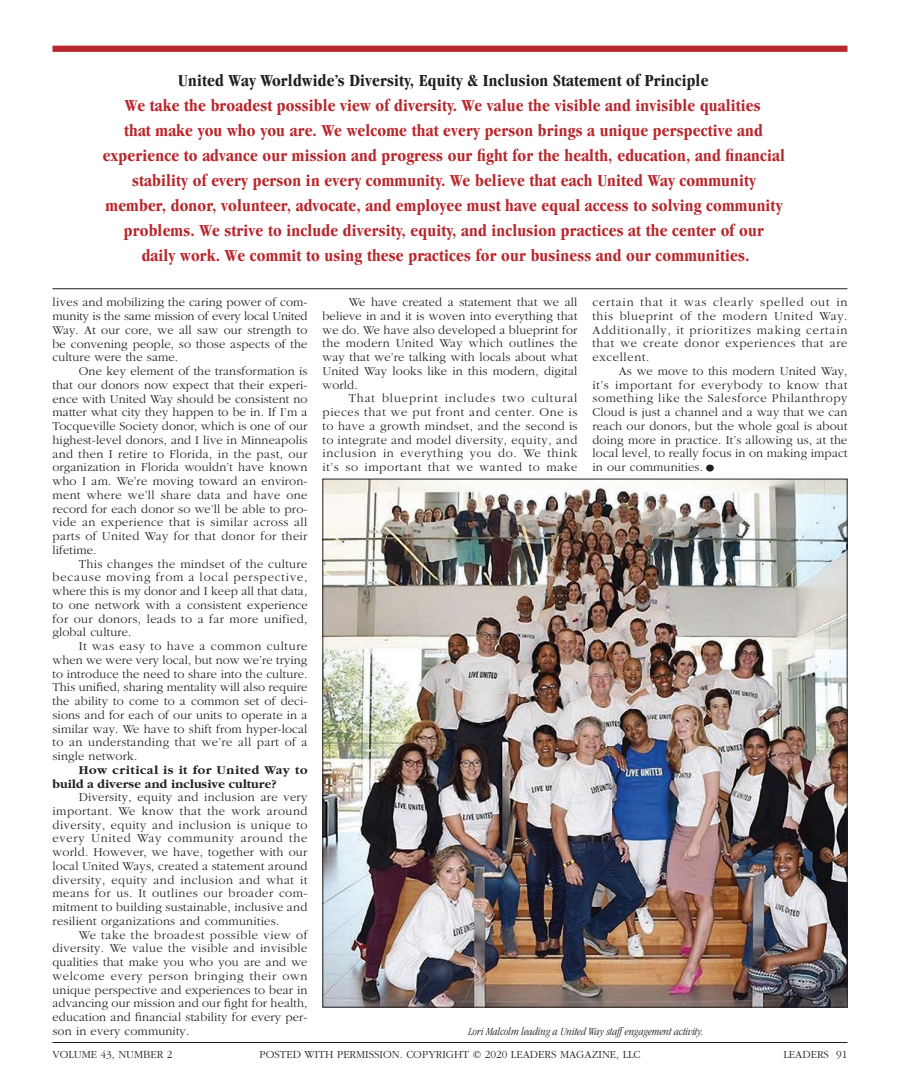
<style>
.page{position:relative;width:900px;height:1080px;background:#fff}
.page>*{position:absolute;margin:0;border:0;box-sizing:border-box;transform-origin:0 0}
.t1{font:700 condensed 17.5px/25px "Garamond";letter-spacing:.01em;color:#b7282e;text-align:center}
.t2{font:700 condensed 17.5px "Garamond";letter-spacing:.01em;color:#231f20}
.t3{font:300 12.5px/13.8px "Garamond";letter-spacing:.015em;color:#231f20;text-align:justify}
.t4{font:700 12.5px/13.8px "Garamond";letter-spacing:.01em;color:#231f20}
.t5{font:300 11.25px "Garamond";color:#231f20}
.t6{font:italic 300 condensed 11.25px "Garamond";color:#231f20}
.s1{font-size:22.5px}
</style>
<div class="page">
<div style="left:52px;top:46px;width:796px;height:6px;background:#b7282e"></div>
<hr style="left:52px;top:288px;width:796px;height:1px;background:#231f20">
<img style="left:324px;top:481px;width:522px;height:525px">
<hr style="left:52px;top:1042px;width:796px;height:1px;background:#231f20">
<h1 class="t2" style="left:178px;top:71px;width:532px">United Way Worldwide’s Diversity, Equity &amp; Inclusion Statement of Principle</h1>
<p class="t1" style="left:103px;top:93px;width:684px">We take the broadest possible view of diversity. We value the visible and invisible qualities<br>that make you who you are. We welcome that every person brings a unique perspective and experience to advance our mission and progress our fight for the health, education, and financial stability of every person in every community. We believe that each United Way community member, donor, volunteer, advocate, and employee must have equal access to solving community problems. We strive to include diversity, equity, and inclusion practices at the center of our<br>daily work. We commit to using these practices for our business and our communities.</p>
<p class="t3" style="left:52px;top:296px;width:257px">lives and mobilizing the caring power of com&shy;munity is the same mission of every local United Way. At our core, we all saw our strength to be convening people, so those aspects of the culture were the same.</p>
<p class="t3" style="left:52px;top:364px;width:257px;text-indent:26px">One key element of the transformation is that our donors now expect that their experi&shy;ence with United Way should be consistent no matter what city they happen to be in. If I’m a Tocqueville Society donor, which is one of our highest-level donors, and I live in Minneapolis and then I retire to Florida, in the past, our organization in Florida wouldn’t have known who I am. We’re moving toward an environ&shy;ment where we’ll share data and have one record for each donor so we’ll be able to pro&shy;vide an experience that is similar across all parts of United Way for that donor for their lifetime.</p>
<p class="t3" style="left:52px;top:557px;width:257px;text-indent:26px">This changes the mindset of the culture because moving from a local perspective, where this is my donor and I keep all that data, to one network with a consistent experience for our donors, leads to a far more unified, global culture.</p>
<p class="t3" style="left:52px;top:639px;width:257px;text-indent:26px">It was easy to have a common culture when we were very local, but now we’re trying to introduce the need to share into the culture.<br>This unified, sharing mentality will also require the ability to come to a common set of deci&shy;sions and for each of our units to operate in a similar way. We have to shift from hyper-local to an understanding that we’re all part of a single network.</p>
<p class="t4" style="left:52px;top:763px;width:257px;text-indent:26px">How critical is it for United Way to build a diverse and inclusive culture?</p>
<p class="t3" style="left:52px;top:791px;width:257px;text-indent:26px">Diversity, equity and inclusion are very important. We know that the work around diversity, equity and inclusion is unique to every United Way community around the world. However, we have, together with our local United Ways, created a statement around diversity, equity and inclusion and what it means for us. It outlines our broader com&shy;mitment to building sustainable, inclusive and resilient organizations and communities.</p>
<p class="t3" style="left:52px;top:928px;width:257px;text-indent:26px">We take the broadest possible view of diversity. We value the visible and invisible qualities that make you who you are and we welcome every person bringing their own unique perspective and experiences to bear in advancing our mission and our fight for health, education and financial stability for every per&shy;son in every community.</p>
<p class="t3" style="left:322px;top:296px;width:257px;text-indent:26px">We have created a statement that we all believe in and it is woven into everything that we do. We have also developed a blueprint for the modern United Way which outlines the way that we’re talking with locals about what United Way looks like in this modern, digital world.</p>
<p class="t3" style="left:322px;top:392px;width:257px;text-indent:26px">That blueprint includes two cultural pieces that we put front and center. One is to have a growth mindset, and the second is to integrate and model diversity, equity, and inclusion in everything you do. We think it’s so important that we wanted to make</p>
<p class="t3" style="left:592px;top:296px;width:257px">certain that it was clearly spelled out in this blueprint of the modern United Way.<br>Additionally, it prioritizes making certain that we create donor experiences that are excellent.</p>
<p class="t3" style="left:592px;top:364px;width:257px;text-indent:26px">As we move to this modern United Way, it’s important for everybody to know that something like the Salesforce Philanthropy Cloud is just a channel and a way that we can reach our donors, but the whole goal is about doing more in practice. It’s allowing us, at the local level, to really focus in on making impact in our communities.<span class="s1">•</span></p>
<p class="t6" style="left:469px;top:1025px;width:237px">Lori Malcolm leading a United Way staff engagement activity.</p>
<p class="t5" style="left:52px;top:1048px;width:121px">VOLUME 43, NUMBER 2</p>
<p class="t5" style="left:259px;top:1048px;width:383px">POSTED WITH PERMISSION. COPYRIGHT © 2020 LEADERS MAGAZINE, LLC</p>
<p class="t5" style="left:784px;top:1048px;width:65px">LEADERS 91</p>
</div>
